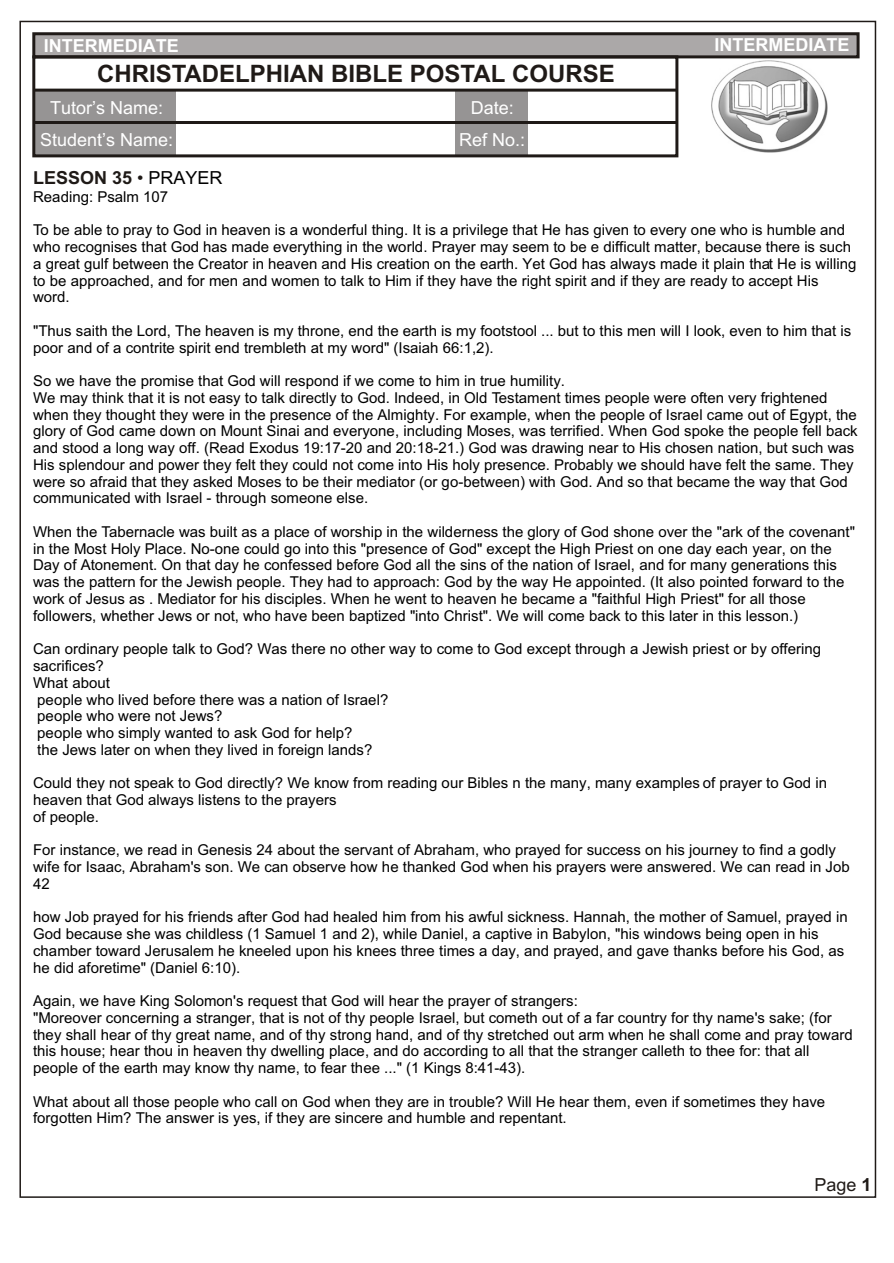
<style>
.page{position:relative;width:894px;height:1263px;background:#fff}
.page>*{position:absolute;margin:0;border:0;box-sizing:border-box;transform-origin:0 0}
.t1{font:700 24px "Arial";color:#1f1a17}
.t2{font:18px "Arial";color:#fff}
.t3{font:700 18px "Arial";color:#fff}
.t4{font:700 18px "Arial";color:#1f1a17}
.t5{font:18px "Arial";color:#1f1a17}
.t6{font:15px/16.8px "Arial";color:#000}
.s1{font-weight:400}
.s2{font-weight:400;color:#000}
.s3{font-weight:700}
</style>
<div class="page">
<div style="left:34px;top:90px;width:142px;height:66px;background:#969494"></div>
<div style="left:455px;top:90px;width:73px;height:66px;background:#969494"></div>
<div style="left:32px;top:32px;width:828px;height:26px;background:#aba8a8;border:3px solid #1f1a17"></div>
<div style="left:32px;top:55px;width:646px;height:102px;border:3px solid #1f1a17"></div>
<hr style="left:35px;top:89px;width:642px;height:3px;background:#1f1a17">
<hr style="left:34px;top:121px;width:643px;height:3px;background:#1f1a17">
<img style="left:711px;top:60px;width:117px;height:93px">
<p class="t3" style="left:44px;top:39px;width:136px">INTERMEDIATE</p>
<p class="t3" style="left:715px;top:38px;width:136px">INTERMEDIATE</p>
<h1 class="t1" style="left:97px;top:65px;width:519px">CHRISTADELPHIAN BIBLE POSTAL COURSE</h1>
<p class="t2" style="left:50px;top:100px;width:115px">Tutor’s Name:</p>
<p class="t2" style="left:459px;top:133px;width:68px">Ref No.:</p>
<p class="t2" style="left:471px;top:100px;width:45px">Date:</p>
<p class="t2" style="left:40px;top:133px;width:135px">Student’s Name:</p>
<p class="t4" style="left:33px;top:171px;width:191px">LESSON 35 <span class="s1">•</span> <span class="s2">PRAYER</span></p>
<p class="t6" style="left:33px;top:190px;width:137px">Reading: Psalm 107</p>
<p class="t6" style="left:33px;top:223px;width:825px">To be able to pray to God in heaven is a wonderful thing. It is a privilege that He has given to every one who is humble and who recognises that God has made everything in the world. Prayer may seem to be e difficult matter, because there is such a great gulf between the Creator in heaven and His creation on the earth. Yet God has always made it plain that He is willing to be approached, and for men and women to talk to Him if they have the right spirit and if they are ready to accept His word.</p>
<p class="t6" style="left:33px;top:324px;width:820px">"Thus saith the Lord, The heaven is my throne, end the earth is my footstool ... but to this men will I look, even to him that is poor and of a contrite spirit end trembleth at my word" (Isaiah 66:1,2).</p>
<p class="t6" style="left:33px;top:374px;width:826px">So we have the promise that God will respond if we come to him in true humility.<br>We may think that it is not easy to talk directly to God. Indeed, in Old Testament times people were often very frightened when they thought they were in the presence of the Almighty. For example, when the people of Israel came out of Egypt, the glory of God came down on Mount Sinai and everyone, including Moses, was terrified. When God spoke the people fell back and stood a long way off. (Read Exodus 19:17-20 and 20:18-21.) God was drawing near to His chosen nation, but such was His splendour and power they felt they could not come into His holy presence. Probably we should have felt the same. They were so afraid that they asked Moses to be their mediator (or go-between) with God. And so that became the way that God communicated with Israel - through someone else.</p>
<p class="t6" style="left:33px;top:525px;width:823px">When the Tabernacle was built as a place of worship in the wilderness the glory of God shone over the "ark of the covenant" in the Most Holy Place. No-one could go into this "presence of God" except the High Priest on one day each year, on the Day of Atonement. On that day he confessed before God all the sins of the nation of Israel, and for many generations this was the pattern for the Jewish people. They had to approach: God by the way He appointed. (It also pointed forward to the work of Jesus as . Mediator for his disciples. When he went to heaven he became a "faithful High Priest" for all those followers, whether Jews or not, who have been baptized "into Christ". We will come back to this later in this lesson.)</p>
<p class="t6" style="left:33px;top:642px;width:789px">Can ordinary people talk to God? Was there no other way to come to God except through a Jewish priest or by offering sacrifices?<br>What about<br>people who lived before there was a nation of Israel?<br>people who were not Jews?<br>people who simply wanted to ask God for help?<br>the Jews later on when they lived in foreign lands?</p>
<p class="t6" style="left:33px;top:776px;width:796px">Could they not speak to God directly? We know from reading our Bibles n the many, many examples of prayer to God in heaven that God always listens to the prayers<br>of people.</p>
<p class="t6" style="left:33px;top:843px;width:818px">For instance, we read in Genesis 24 about the servant of Abraham, who prayed for success on his journey to find a godly wife for Isaac, Abraham's son. We can observe how he thanked God when his prayers were answered. We can read in Job<br>42</p>
<p class="t6" style="left:33px;top:910px;width:816px">how Job prayed for his friends after God had healed him from his awful sickness. Hannah, the mother of Samuel, prayed in God because she was childless (1 Samuel 1 and 2), while Daniel, a captive in Babylon, "his windows being open in his chamber toward Jerusalem he kneeled upon his knees three times a day, and prayed, and gave thanks before his God, as he did aforetime" (Daniel 6:10).</p>
<p class="t6" style="left:33px;top:994px;width:821px">Again, we have King Solomon's request that God will hear the prayer of strangers:<br>"Moreover concerning a stranger, that is not of thy people Israel, but cometh out of a far country for thy name's sake; (for they shall hear of thy great name, and of thy strong hand, and of thy stretched out arm when he shall come and pray toward this house; hear thou in heaven thy dwelling place, and do according to all that the stranger calleth to thee for: that all people of the earth may know thy name, to fear thee ..." (1 Kings 8:41-43).</p>
<p class="t6" style="left:33px;top:1094px;width:794px">What about all those people who call on God when they are in trouble? Will He hear them, even if sometimes they have forgotten Him? The answer is yes, if they are sincere and humble and repentant.</p>
<p class="t5" style="left:815px;top:1178px;width:59px">Page <span class="s3">1</span></p>
</div>
